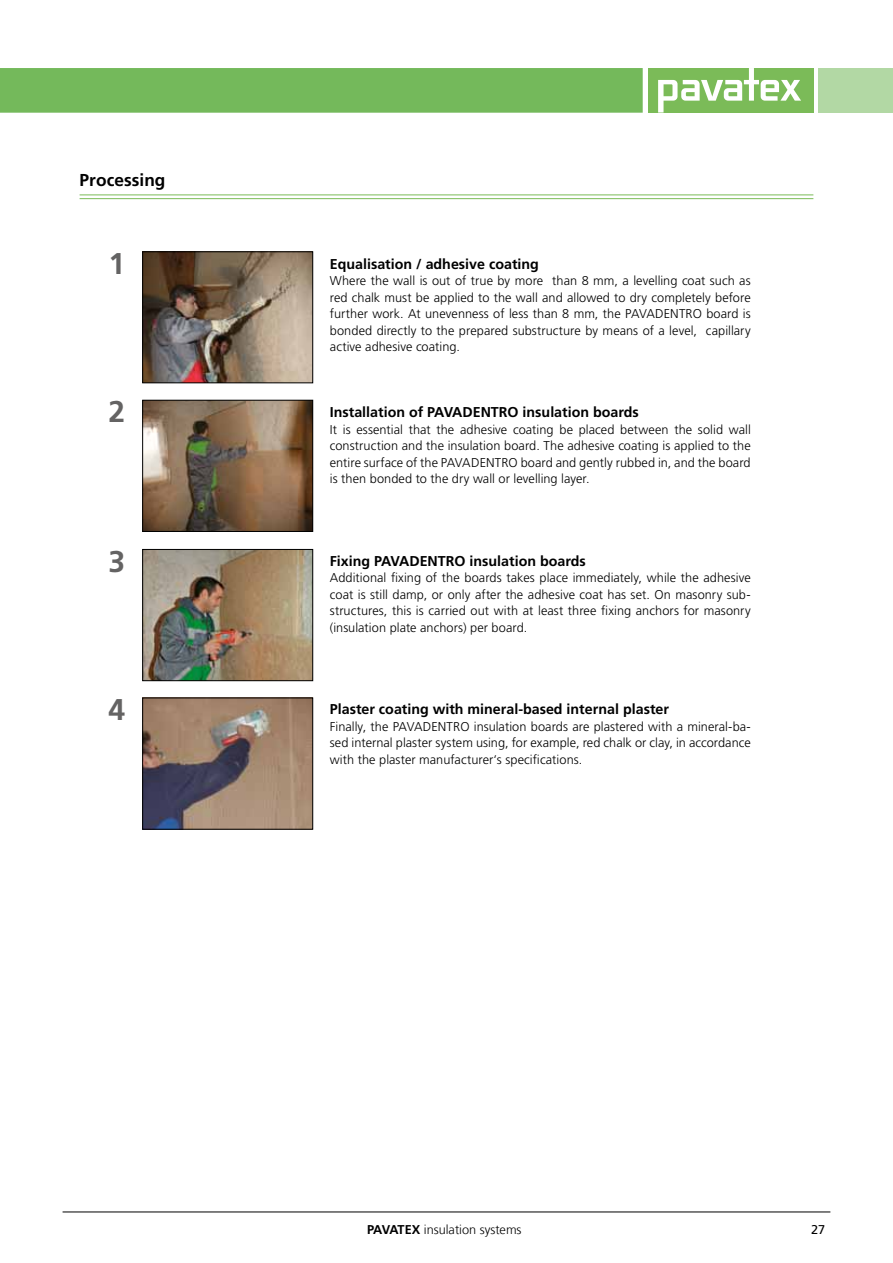
<style>
.page{position:relative;width:893px;height:1263px;background:#fff}
.page>*{position:absolute;margin:0;border:0;box-sizing:border-box;transform-origin:0 0}
.t1{font:700 30px "Frutiger LT Std";color:#646363}
.t2{font:700 17.25px "Frutiger LT Com";letter-spacing:.005em;color:#000}
.t3{font:700 14.25px "Frutiger LT Std";color:#000}
.t4{font:300 12.75px/16.5px "Frutiger LT Std";letter-spacing:.005em;color:#000;text-align:justify}
.t5{font:300 12.75px "Frutiger LT Com";color:#000}
.t6{font:12.75px "Frutiger LT Std";color:#000}
.s1{font-weight:700}
</style>
<div class="page">
<hr style="left:63px;top:1211px;width:767px;height:1px;background:#000">
<div style="left:818px;top:68px;width:75px;height:45px;background:#b2d8a4"></div>
<div style="left:648px;top:68px;width:165px;height:45px;background:#7bbb58"></div>
<svg style="left:658px;top:68px;width:143px;height:45px"></svg>
<div style="left:0;top:68px;width:643px;height:45px;background:#74b95b"></div>
<hr style="left:80px;top:195px;width:733px;height:1px;background:#7bbb58">
<hr style="left:80px;top:198px;width:733px;height:1px;background:#7bbb58">
<img style="left:144px;top:253px;width:167px;height:128px">
<div style="left:142px;top:251px;width:171px;height:132px;border:1px solid #000"></div>
<img style="left:144px;top:402px;width:167px;height:128px">
<div style="left:142px;top:400px;width:171px;height:132px;border:1px solid #000"></div>
<img style="left:144px;top:551px;width:167px;height:128px">
<div style="left:142px;top:549px;width:171px;height:132px;border:1px solid #000"></div>
<img style="left:144px;top:700px;width:167px;height:128px">
<div style="left:142px;top:698px;width:171px;height:132px;border:1px solid #000"></div>
<h2 class="t2" style="left:80px;top:170px;width:87px">Processing</h2>
<h1 class="t1" style="left:108px;top:246px;width:18px">1</h1>
<p class="t3" style="left:330px;top:255px;width:211px">Equalisation / adhesive coating</p>
<p class="t4" style="left:330px;top:273px;width:422px">Where the wall is out of true by more than 8 mm, a levelling coat such as red chalk must be applied to the wall and allowed to dry completely before further work. At unevenness of less than 8 mm, the PAVADENTRO board is bonded directly to the prepared substructure by means of a level, capillary active adhesive coating.</p>
<h1 class="t1" style="left:108px;top:394px;width:18px">2</h1>
<p class="t3" style="left:330px;top:404px;width:310px">Installation of PAVADENTRO insulation boards</p>
<p class="t4" style="left:330px;top:421px;width:422px">It is essential that the adhesive coating be placed between the solid wall construction and the insulation board. The adhesive coating is applied to the entire surface of the PAVADENTRO board and gently rubbed in, and the board is then bonded to the dry wall or levelling layer.</p>
<h1 class="t1" style="left:108px;top:543px;width:18px">3</h1>
<p class="t3" style="left:330px;top:552px;width:257px">Fixing PAVADENTRO insulation boards</p>
<p class="t4" style="left:330px;top:570px;width:422px">Additional fixing of the boards takes place immediately, while the adhesive coat is still damp, or only after the adhesive coat has set. On masonry sub&shy;structures, this is carried out with at least three fixing anchors for masonry (insulation plate anchors) per board.</p>
<h1 class="t1" style="left:108px;top:692px;width:18px">4</h1>
<p class="t3" style="left:330px;top:701px;width:341px">Plaster coating with mineral-based internal plaster</p>
<p class="t4" style="left:330px;top:718px;width:422px">Finally, the PAVADENTRO insulation boards are plastered with a mineral-ba&shy;sed internal plaster system using, for example, red chalk or clay, in accordance with the plaster manufacturer‘s specifications.</p>
<p class="t5" style="left:367px;top:1222px;width:156px"><span class="s1">PAVATEX</span> insulation systems</p>
<p class="t6" style="left:811px;top:1222px;width:16px">27</p>
</div>
